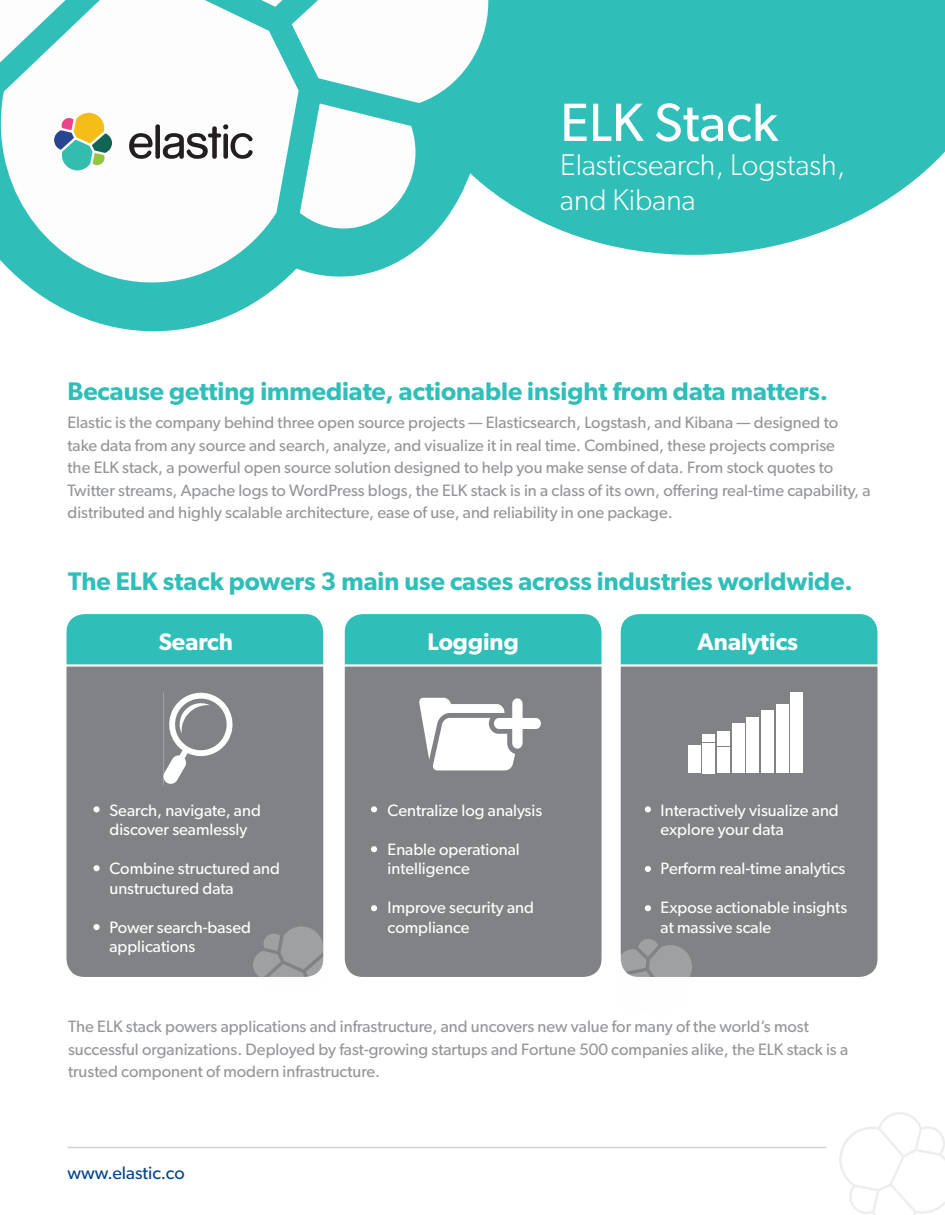
<style>
.page{position:relative;width:945px;height:1215px;background:#fff}
.page>*{position:absolute;margin:0;border:0;box-sizing:border-box;transform-origin:0 0}
.t1{font:54px "Gibson";color:#fff}
.t2{font:300 30px/34.5px "Gibson";color:#fff}
.t3{font:600 25.5px "Gibson";color:#30beb9}
.t4{font:600 24px "Gibson";color:#fff}
.t5{font:18px "Gibson";color:#03458d}
.Intro_text{font:16.5px/22.5px "Gibson";color:#939598}
.t6{font:16.5px/19.5px "Gibson";color:#fff}
</style>
<div class="page">
<div style="left:67px;top:614px;width:256px;height:50px;background:#30beb9"></div>
<div style="left:345px;top:614px;width:257px;height:50px;background:#30beb9"></div>
<div style="left:621px;top:614px;width:257px;height:50px;background:#30beb9"></div>
<svg style="left:0;top:228px;width:280px;height:104px;fill:#30beb9"></svg>
<svg style="left:176px;top:228px;width:212px;height:56px;fill:#30beb9"></svg>
<svg style="left:388px;top:0;width:557px;height:267px;fill:#30beb9"></svg>
<svg style="left:1px;top:228px;width:298px;height:54px"></svg>
<svg style="left:0;top:0;width:488px;height:228px"></svg>
<hr style="left:68px;top:1147px;width:758px;height:1px;background:#d1d2d4">
<svg style="left:839px;top:1112px;width:105px;height:102px"></svg>
<div style="left:67px;top:667px;width:256px;height:310px;background:#808285"></div>
<div style="left:345px;top:667px;width:257px;height:310px;background:#808285"></div>
<div style="left:621px;top:667px;width:257px;height:310px;background:#808285"></div>
<svg style="left:253px;top:926px;width:71px;height:51px;background:#97999c"></svg>
<svg style="left:163px;top:693px;width:70px;height:91px"></svg>
<svg style="left:419px;top:698px;width:122px;height:72px"></svg>
<div style="left:790px;top:692px;width:13px;height:9px;background:#fff"></div>
<div style="left:790px;top:702px;width:13px;height:71px;background:#fff"></div>
<div style="left:776px;top:704px;width:13px;height:10px;background:#fff"></div>
<div style="left:761px;top:710px;width:13px;height:10px;background:#fff"></div>
<div style="left:746px;top:717px;width:13px;height:9px;background:#fff"></div>
<div style="left:732px;top:723px;width:13px;height:17px;background:#fff"></div>
<div style="left:717px;top:732px;width:13px;height:14px;background:#fff"></div>
<div style="left:702px;top:735px;width:13px;height:7px;background:#fff"></div>
<div style="left:688px;top:745px;width:13px;height:8px;background:#fff"></div>
<div style="left:688px;top:754px;width:13px;height:19px;background:#fff"></div>
<div style="left:702px;top:743px;width:13px;height:30px;background:#fff"></div>
<div style="left:717px;top:747px;width:13px;height:26px;background:#fff"></div>
<div style="left:732px;top:740px;width:13px;height:33px;background:#fff"></div>
<div style="left:746px;top:726px;width:13px;height:47px;background:#fff"></div>
<div style="left:761px;top:721px;width:13px;height:52px;background:#fff"></div>
<div style="left:776px;top:714px;width:13px;height:59px;background:#fff"></div>
<div style="left:93px;top:806px;width:7px;height:6px;background:#fff;border-radius:50%"></div>
<svg style="left:371px;top:806px;width:6px;height:6px"></svg>
<svg style="left:645px;top:806px;width:6px;height:6px"></svg>
<svg style="left:645px;top:866px;width:6px;height:6px"></svg>
<svg style="left:645px;top:905px;width:6px;height:6px"></svg>
<svg style="left:371px;top:846px;width:6px;height:6px"></svg>
<svg style="left:371px;top:905px;width:6px;height:6px"></svg>
<div style="left:93px;top:865px;width:7px;height:6px;background:#fff;border-radius:50%"></div>
<div style="left:93px;top:924px;width:7px;height:6px;background:#fff;border-radius:50%"></div>
<svg style="left:620px;top:937px;width:75px;height:40px;background:#96989a"></svg>
<p class="t1" style="left:560px;top:90px;width:219px">ELK Stack</p>
<p class="t2" style="left:560px;top:148px;width:287px">Elasticsearch, Logstash, and Kibana</p>
<p class="t3" style="left:68px;top:376px;width:762px">Because getting immediate, actionable insight from data matters.</p>
<p class="Intro_text" style="left:68px;top:411px;width:805px">Elastic is the company behind three open source projects — Elasticsearch, Logstash, and Kibana — designed to take data from any source and search, analyze, and visualize it in real time. Combined, these projects comprise<br>the ELK stack, a powerful open source solution designed to help you make sense of data. From stock quotes to Twitter streams, Apache logs to WordPress blogs, the ELK stack is in a class of its own, offering real-time capability, a distributed and highly scalable architecture, ease of use, and reliability in one package.</p>
<p class="t3" style="left:68px;top:566px;width:786px">The ELK stack powers 3 main use cases across industries worldwide.</p>
<p class="t4" style="left:159px;top:627px;width:76px">Search</p>
<p class="t4" style="left:428px;top:627px;width:93px">Logging</p>
<p class="t4" style="left:698px;top:627px;width:102px">Analytics</p>
<p class="t6" style="left:110px;top:800px;width:153px">Search, navigate, and discover seamlessly</p>
<p class="t6" style="left:110px;top:859px;width:172px">Combine structured and unstructured data</p>
<p class="t6" style="left:110px;top:917px;width:143px">Power search-based applications</p>
<p class="t6" style="left:388px;top:800px;width:156px">Centralize log analysis</p>
<p class="t6" style="left:388px;top:839px;width:134px">Enable operational intelligence</p>
<p class="t6" style="left:388px;top:898px;width:148px">Improve security and compliance</p>
<p class="t6" style="left:661px;top:800px;width:180px">Interactively visualize and explore your data</p>
<p class="t6" style="left:661px;top:859px;width:186px">Perform real-time analytics</p>
<p class="t6" style="left:661px;top:898px;width:188px">Expose actionable insights at massive scale</p>
<p class="Intro_text" style="left:68px;top:1015px;width:782px">The ELK stack powers applications and infrastructure, and uncovers new value for many of the world’s most successful organizations. Deployed by fast-growing startups and Fortune 500 companies alike, the ELK stack is a trusted component of modern infrastructure.</p>
<p class="t5" style="left:68px;top:1162px;width:119px">www.elastic.co</p>
</div>
